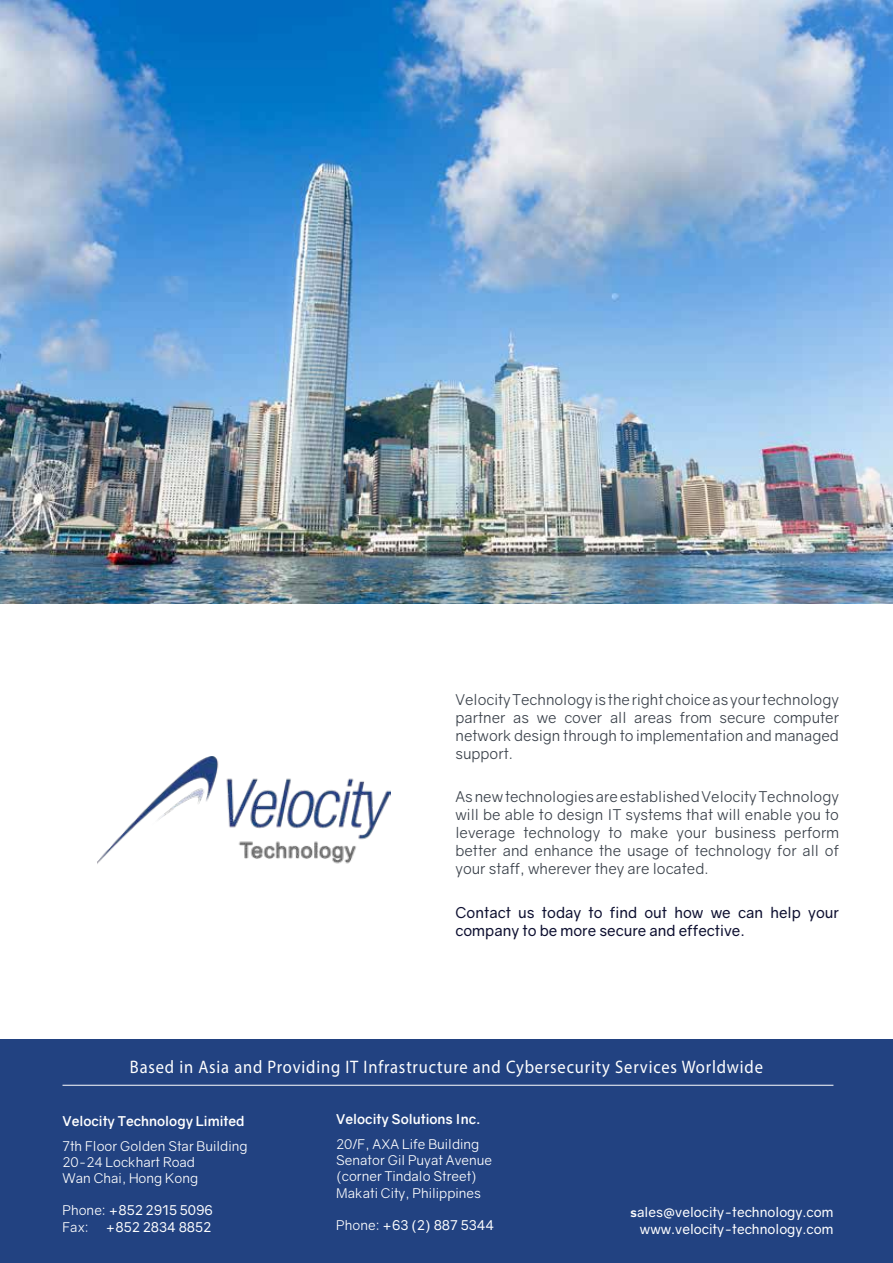
<style>
.page{position:relative;width:893px;height:1263px;background:#fff}
.page>*{position:absolute;margin:0;border:0;box-sizing:border-box;transform-origin:0 0}
.t1{font:18.15px "Myriad Pro";letter-spacing:.05em;color:#fff;scale:.91 1}
.t2{font:15px/18px "Gravity";color:#3b424b;text-align:justify}
.t3{font:15px/18px "Gravity";color:#0e1031}
.t4{font:13.5px/16.2px "Gravity";color:#fff}
.t5{font:13.5px/16.2px "Gravity";color:#fff}
.t6{font:700 13.5px "Gravity";color:#fff}
.s1{font-style:inherit}
.s2{font-family:"Proxima Nova";font-weight:700}
</style>
<div class="page">
<div style="left:0;top:1039px;width:893px;height:224px;background:#224281"></div>
<img style="left:0;top:0;width:893px;height:604px">
<img style="left:98px;top:756px;width:293px;height:108px">
<hr style="left:63px;top:1085px;width:770px;height:1px;background:#fff">
<p class="t2" style="left:455px;top:690px;width:385px">Velocity Technology is the right choice as your technology partner as we cover all areas from secure computer network design through to implementation and managed support.</p>
<p class="t2" style="left:455px;top:788px;width:385px">As new technologies are established Velocity Technology will be able to design IT systems that will enable you to leverage technology to make your business perform better and enhance the usage of technology for all of your staff, wherever they are located.</p>
<p class="t3" style="left:455px;top:903px;width:385px">Contact us today to find out how we can help your company to be more secure and effective.</p>
<p class="t1" style="left:130px;top:1056px;width:697px">Based in Asia and Providing IT Infrastructure and Cybersecurity Services Worldwide</p>
<p class="t6" style="left:63px;top:1112px;width:184px">Velocity Technology Limited</p>
<p class="t4" style="left:63px;top:1137px;width:187px">7th Floor Golden Star Building<br>20-24 Lockhart Road<br>Wan Chai, Hong Kong</p>
<p class="t5" style="left:63px;top:1202px;width:152px"><span class="s1">Phone:</span> +852 2915 5096<br><span class="s1">Fax:</span></p>
<p class="t6" style="left:336px;top:1111px;width:146px">Velocity Solutions Inc.</p>
<p class="t4" style="left:336px;top:1136px;width:157px">20/F, AXA Life Building<br>Senator Gil Puyat Avenue (corner Tindalo Street)<br>Makati City, Philippines</p>
<p class="t5" style="left:336px;top:1217px;width:159px"><span class="s1">Phone:</span> +63 (2) 887 5344</p>
<p class="t5" style="left:631px;top:1204px;width:204px;text-align:right"><span class="s2">s</span>ales@velocity-technology.com www.velocity-technology.com</p>
<p class="t5" style="left:106px;top:1218px;width:107px">+852 2834 8852</p>
</div>
